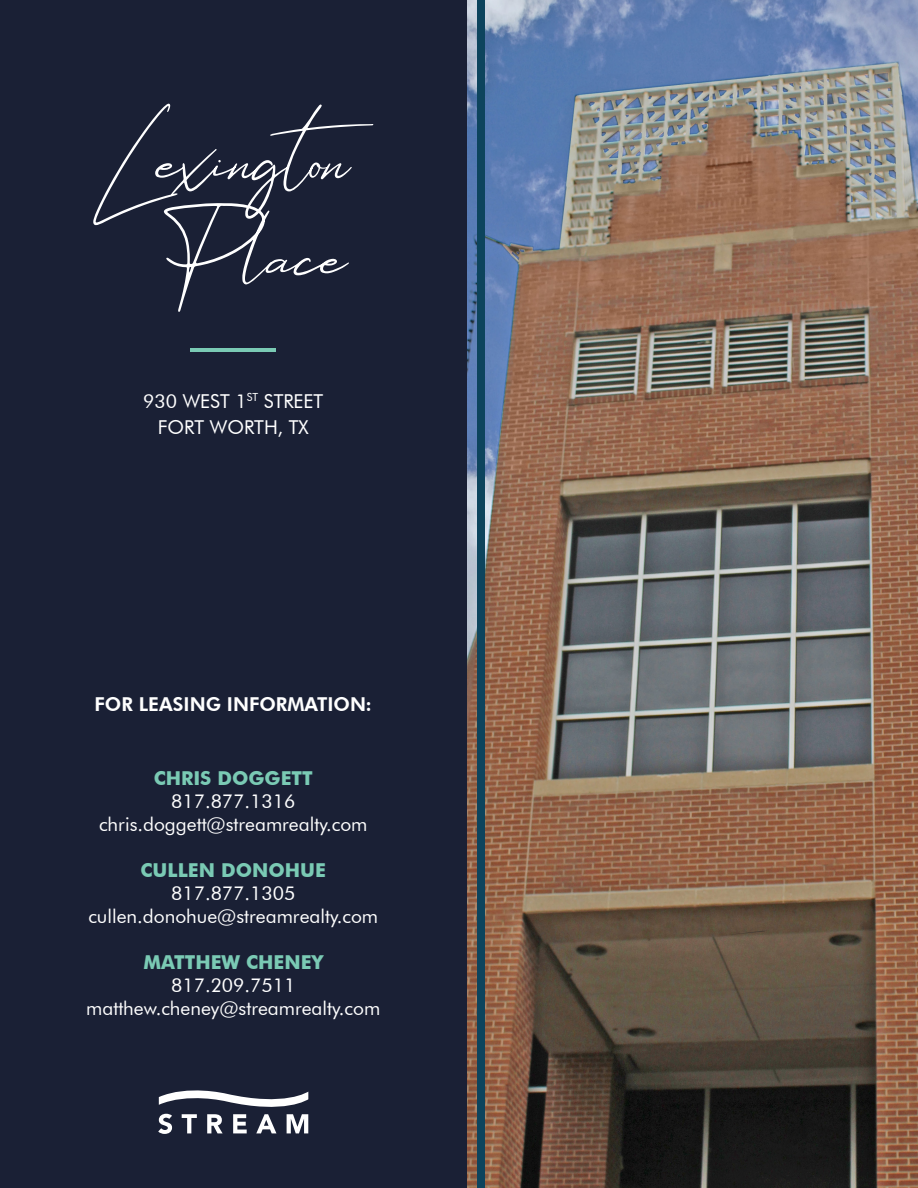
<style>
.page{position:relative;width:918px;height:1188px;background:#fff}
.page>*{position:absolute;margin:0;border:0;box-sizing:border-box;transform-origin:0 0}
.t1{font:19.2px "Futura BT";color:#fff}
.t2{font:700 19.2px "Futura BT";color:#7acab4}
.t3{font:800 19.2px "Futura BT";color:#fff}
</style>
<div class="page">
<img style="left:467px;top:0;width:451px;height:1188px">
<div style="left:0;top:0;width:467px;height:1188px;background:#1a2035"></div>
<div style="left:477px;top:0;width:7px;height:1188px;background:#0d445d"></div>
<hr style="left:191px;top:348px;width:85px;height:4px;background:#7acab4">
<svg style="left:93px;top:104px;width:280px;height:208px"></svg>
<svg style="left:158px;top:1090px;width:150px;height:44px"></svg>
<p class="t1" style="left:143px;top:389px;width:182px">930 WEST 1<sup>ST</sup> STREET</p>
<p class="t1" style="left:158px;top:416px;width:152px">FORT WORTH, TX</p>
<p class="t3" style="left:95px;top:692px;width:279px">FOR LEASING INFORMATION:</p>
<p class="t2" style="left:154px;top:767px;width:161px">CHRIS DOGGETT</p>
<p class="t1" style="left:171px;top:790px;width:126px">817.877.1316</p>
<p class="t1" style="left:99px;top:813px;width:270px">chris.doggett@streamrealty.com</p>
<p class="t2" style="left:141px;top:858px;width:187px">CULLEN DONOHUE</p>
<p class="t1" style="left:171px;top:881px;width:126px">817.877.1305</p>
<p class="t1" style="left:88px;top:904px;width:291px">cullen.donohue@streamrealty.com</p>
<p class="t2" style="left:143px;top:950px;width:181px">MATTHEW CHENEY</p>
<p class="t1" style="left:171px;top:973px;width:126px">817.209.7511</p>
<p class="t1" style="left:86px;top:996px;width:296px">matthew.cheney@streamrealty.com</p>
</div>
